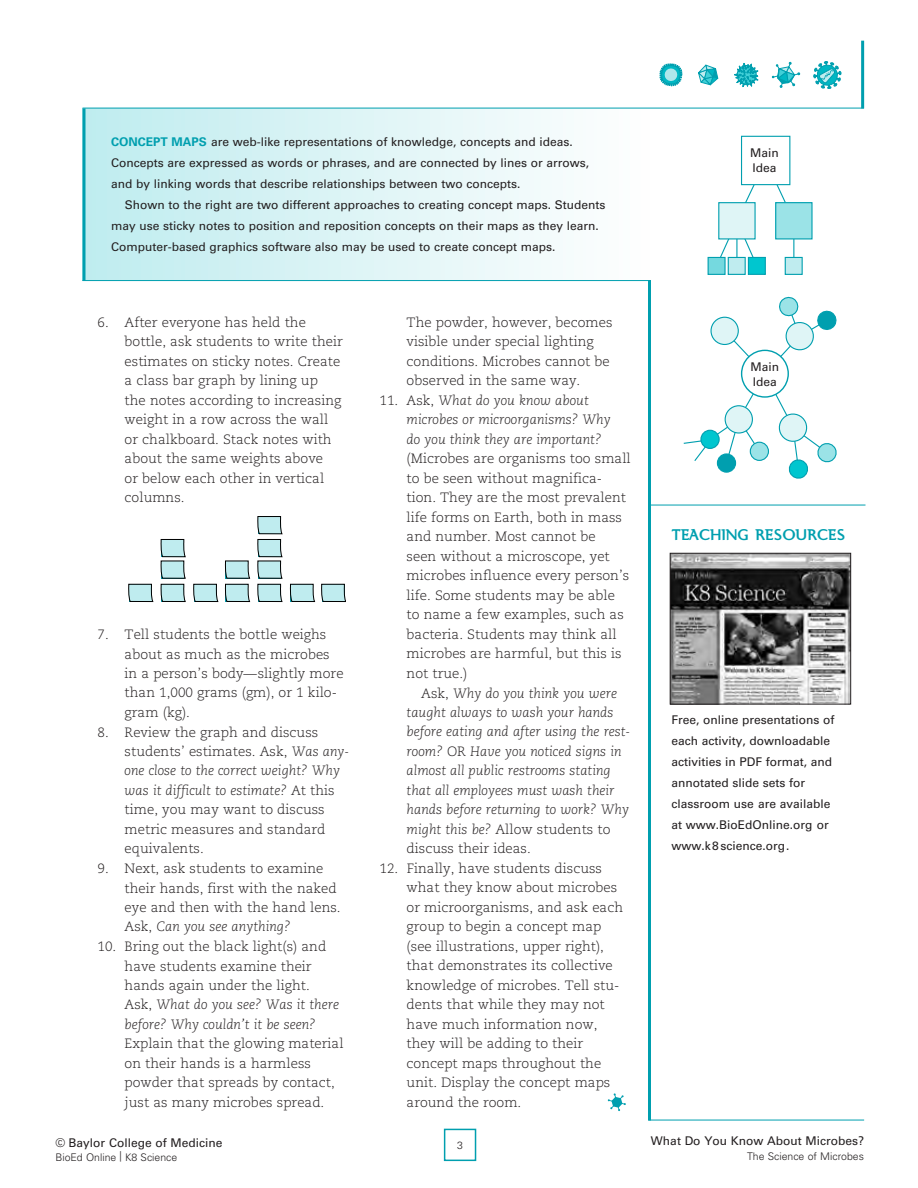
<style>
.page{position:relative;width:918px;height:1188px;background:#fff}
.page>*{position:absolute;margin:0;border:0;box-sizing:border-box;transform-origin:0 0}
.t1{font:700 18px "Ela Demiserif";color:#009faf}
.t2{font:300 13.5px/19.5px "Caecilia";color:#231f20}
.t3{font:italic 300 13.5px/19.5px "Caecilia";color:#231f20}
.t4{font:12px/21px "Univers";color:#231f20}
.t5{font:300 10.5px "Univers";color:#231f20}
.s1{font-weight:700;color:#009faf}
.s2{font-style:italic}
.s3{font-style:normal}
</style>
<div class="page">
<div style="left:444px;top:1129px;width:32px;height:32px;background:#fff;border:2px solid #009faf"></div>
<svg style="left:128px;top:584px;width:25px;height:18px"></svg>
<svg style="left:193px;top:584px;width:25px;height:18px"></svg>
<svg style="left:290px;top:584px;width:25px;height:18px"></svg>
<svg style="left:321px;top:584px;width:25px;height:18px"></svg>
<svg style="left:225px;top:561px;width:25px;height:41px"></svg>
<svg style="left:161px;top:539px;width:25px;height:63px;background:#acccce"></svg>
<svg style="left:257px;top:516px;width:25px;height:86px;background:#adcbcd"></svg>
<div style="left:82px;top:108px;width:568px;height:173px;background:linear-gradient(to right,#bfecef,#fffefe)"></div>
<div style="left:708px;top:257px;width:17px;height:17px;background:#75d9df"></div>
<div style="left:708px;top:257px;width:18px;height:18px;border:1px solid #009faf"></div>
<svg style="left:715px;top:136px;width:80px;height:139px"></svg>
<div style="left:776px;top:203px;width:36px;height:36px;background:#9be3e7"></div>
<div style="left:775px;top:202px;width:38px;height:37px;border:1px solid #009faf"></div>
<div style="left:785px;top:257px;width:17px;height:17px;background:#bfecef"></div>
<div style="left:785px;top:257px;width:18px;height:18px;border:1px solid #009faf"></div>
<svg style="left:684px;top:297px;width:153px;height:182px"></svg>
<img style="left:672px;top:555px;width:177px;height:147px">
<div style="left:670px;top:553px;width:181px;height:151px;border:1px solid #231f20"></div>
<svg style="left:660px;top:63px;width:23px;height:24px"></svg>
<svg style="left:734px;top:63px;width:25px;height:25px"></svg>
<svg style="left:698px;top:64px;width:21px;height:22px"></svg>
<svg style="left:813px;top:61px;width:28px;height:28px"></svg>
<svg style="left:772px;top:62px;width:28px;height:26px"></svg>
<hr style="left:82px;top:108px;width:782px;height:1px;background:#009faf">
<hr style="left:82px;top:280px;width:569px;height:1px;background:#009faf">
<hr style="left:648px;top:1120px;width:216px;height:1px;background:#009faf">
<hr style="left:650px;top:505px;width:216px;height:1px;background:#009faf">
<svg style="left:608px;top:1093px;width:18px;height:18px"></svg>
<svg style="left:82px;top:108px;width:4px;height:173px"></svg>
<hr style="left:861px;top:41px;width:3px;height:67px;background:#009faf">
<hr style="left:648px;top:280px;width:3px;height:840px;background:#009faf">
<p class="t4" style="left:111px;top:132px;width:479px"><span class="s1">CONCEPT MAPS</span> are web-like representations of knowledge, concepts and ideas.<br>Concepts are expressed as words or phrases, and are connected by lines or arrows, and by linking words that describe relationships between two concepts.</p>
<p class="t4" style="left:111px;top:195px;width:496px;text-indent:14px">Shown to the right are two different approaches to creating concept maps. Students may use sticky notes to position and reposition concepts on their maps as they learn.<br>Computer-based graphics software also may be used to create concept maps.</p>
<p class="t4" style="left:750px;top:145px;width:30px;line-height:15px">Main<br>Idea</p>
<p class="t2" style="left:125px;top:313px;width:220px;text-indent:-27px">6. After everyone has held the bottle, ask students to write their estimates on sticky notes. Create a class bar graph by lining up<br>the notes according to increasing weight in a row across the wall or chalkboard. Stack notes with about the same weights above<br>or below each other in vertical columns.</p>
<p class="t2" style="left:125px;top:625px;width:220px;text-indent:-27px">7. Tell students the bottle weighs about as much as the microbes in a person’s body—slightly more than 1,000 grams (gm), or 1 kilo&shy;gram (kg).</p>
<p class="t2" style="left:125px;top:722px;width:226px;text-indent:-27px">8. Review the graph and discuss students’ estimates. Ask, <span class="s2">Was any&shy;one close to the correct weight? Why was it difficult to estimate?</span> At this time, you may want to discuss metric measures and standard equivalents.</p>
<p class="t2" style="left:125px;top:859px;width:218px;text-indent:-27px">9. Next, ask students to examine their hands, first with the naked eye and then with the hand lens.<br>Ask, <span class="s2">Can you see anything?</span></p>
<p class="t2" style="left:125px;top:937px;width:221px;text-indent:-27px">10. Bring out the black light(s) and have students examine their hands again under the light.<br>Ask, <span class="s2">What do you see? Was it there before? Why couldn’t it be seen?<br></span>Explain that the glowing material on their hands is a harmless powder that spreads by contact, just as many microbes spread.</p>
<p class="t2" style="left:407px;top:313px;width:207px">The powder, however, becomes visible under special lighting conditions. Microbes cannot be observed in the same way.</p>
<p class="t2" style="left:407px;top:391px;width:226px;text-indent:-27px">11. Ask, <span class="s2">What do you know about microbes or microorganisms? Why<br>do you think they are important? </span>(Microbes are organisms too small to be seen without magnifica&shy;tion. They are the most prevalent life forms on Earth, both in mass and number. Most cannot be<br>seen without a microscope, yet microbes influence every person’s life. Some students may be able to name a few examples, such as bacteria. Students may think all microbes are harmful, but this is not true.)</p>
<p class="t3" style="left:407px;top:683px;width:225px;text-indent:15px"><span class="s3">Ask,</span> Why do you think you were taught always to wash your hands before eating and after using the rest&shy;room? <span class="s3">OR</span> Have you noticed signs in almost all public restrooms stating that all employees must wash their hands before returning to work? Why might this be? <span class="s3">Allow students to discuss their ideas.</span></p>
<p class="t2" style="left:407px;top:859px;width:218px;text-indent:-27px">12. Finally, have students discuss what they know about microbes or microorganisms, and ask each group to begin a concept map (see illustrations, upper right), that demonstrates its collective knowledge of microbes. Tell stu&shy;dents that while they may not have much information now, they will be adding to their concept maps throughout the unit. Display the concept maps around the room.</p>
<p class="t4" style="left:55px;top:1133px;width:168px">© Baylor College of Medicine</p>
<p class="t5" style="left:457px;top:1139px;width:7px">3</p>
<p class="t5" style="left:55px;top:1151px;width:123px">BioEd Online | K8 Science</p>
<p class="t4" style="left:751px;top:359px;width:30px;line-height:15px">Main<br>Idea</p>
<p class="t1" style="left:671px;top:525px;width:175px">TEACHING RESOURCES</p>
<p class="t4" style="left:671px;top:710px;width:165px">Free, online presentations of each activity, downloadable activities in PDF format, and annotated slide sets for classroom use are available at www.BioEdOnline.org or www.k8 science.org.</p>
<p class="t4" style="left:651px;top:1130px;width:215px">What Do You Know About Microbes?</p>
<p class="t5" style="left:747px;top:1150px;width:119px">The Science of Microbes</p>
</div>
